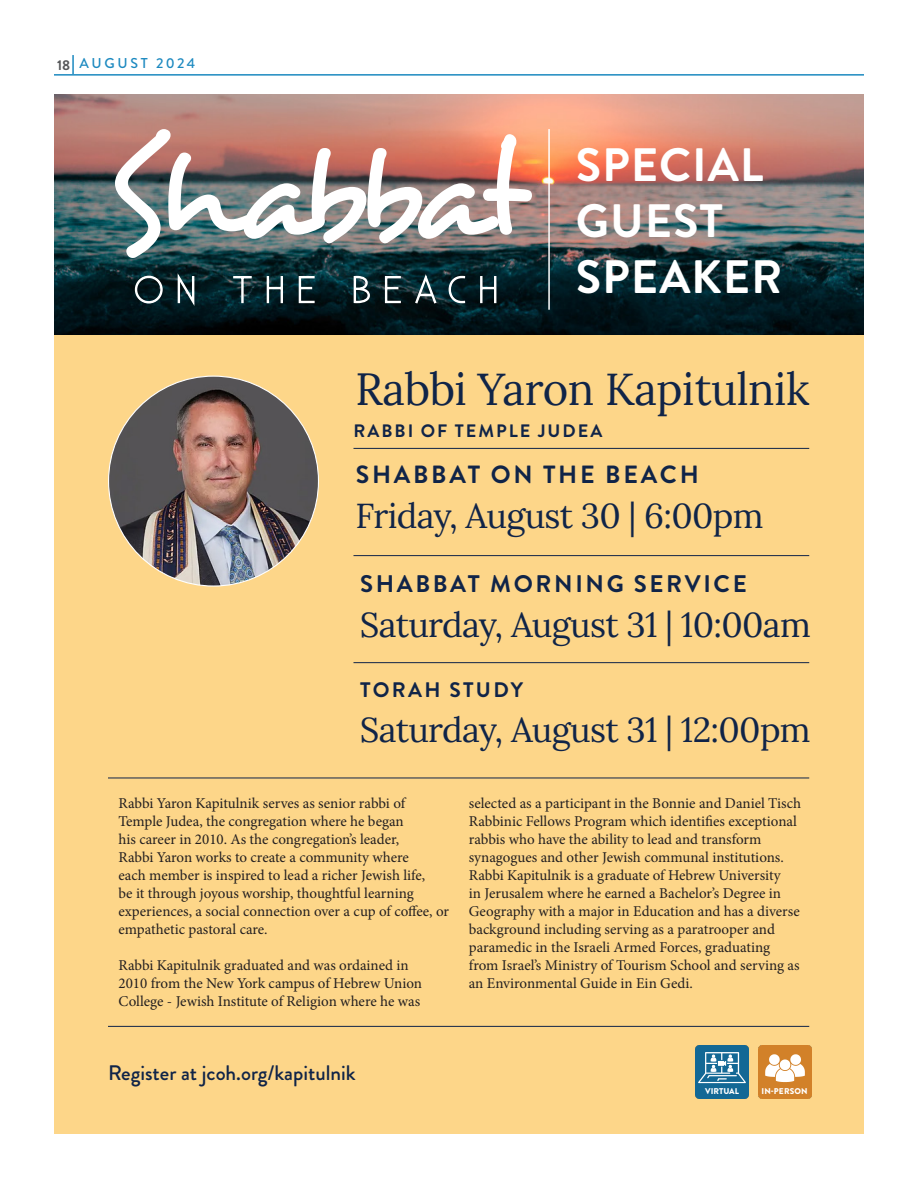
<style>
.page{position:relative;width:918px;height:1188px;background:#fff}
.page>*{position:absolute;margin:0;border:0;box-sizing:border-box;transform-origin:0 0}
.t1{font:700 46.8px "Brandon Grotesque";letter-spacing:.02em;color:#fff}
.t2{font:45px "Lora";letter-spacing:-.01em;color:#102448}
.t3{font:34.5px "Lora";letter-spacing:-.02em;color:#102448}
.t4{font:700 24.9px "Brandon Grotesque";letter-spacing:.11em;color:#102448}
.t5{font:700 24px "Brandon Grotesque";letter-spacing:.11em;color:#102448}
.Date{font:500 21px "Brandon Grotesque";color:#102448}
.t6{font:700 21px "Brandon Grotesque";letter-spacing:.11em;color:#102448}
.t7{font:700 18px "Brandon Grotesque";letter-spacing:.11em;color:#102448}
.t8{font:15px/18px "Minion Pro";color:#231f20}
.t9{font:500 14.25px "Brandon Grotesque";letter-spacing:.185em;color:#1c89c0}
.t10{font:900 8.4px "Brandon Grotesque";letter-spacing:.01em;color:#fff}
.s1{font-weight:700;color:#57585a}
</style>
<div class="page">
<svg style="left:72px;top:55px;width:2px;height:19px"></svg>
<hr style="left:54px;top:74px;width:810px;height:2px;background:#1c89c0">
<div style="left:54px;top:130px;width:810px;height:1004px;background:#fdd689"></div>
<img style="left:54px;top:94px;width:810px;height:240px">
<img style="left:696px;top:1045px;width:53px;height:53px">
<img style="left:758px;top:1045px;width:53px;height:53px">
<img style="left:109px;top:376px;width:209px;height:210px;border-radius:105px">
<hr style="left:108px;top:778px;width:701px;height:1px;background:#102448">
<img style="left:115px;top:129px;width:417px;height:129px">
<svg style="left:134px;top:275px;width:29px;height:29px"></svg>
<svg style="left:177px;top:271px;width:18px;height:37px"></svg>
<svg style="left:233px;top:275px;width:19px;height:29px"></svg>
<svg style="left:266px;top:275px;width:18px;height:29px"></svg>
<svg style="left:298px;top:275px;width:17px;height:29px"></svg>
<svg style="left:353px;top:275px;width:18px;height:29px"></svg>
<svg style="left:384px;top:275px;width:17px;height:29px"></svg>
<svg style="left:414px;top:274px;width:23px;height:30px"></svg>
<svg style="left:448px;top:275px;width:18px;height:29px"></svg>
<svg style="left:479px;top:275px;width:18px;height:29px"></svg>
<hr style="left:548px;top:129px;width:2px;height:181px;background:#fff">
<hr style="left:108px;top:1026px;width:701px;height:1px;background:#102448">
<hr style="left:353px;top:448px;width:456px;height:1px;background:#102448">
<hr style="left:353px;top:555px;width:456px;height:1px;background:#102448">
<hr style="left:353px;top:662px;width:456px;height:1px;background:#102448">
<p class="t9" style="left:57px;top:53px;width:140px"><span class="s1">18</span> AUGUST 2024</p>
<p class="t1" style="left:576px;top:132px;width:189px">SPECIAL</p>
<p class="t1" style="left:576px;top:188px;width:149px">GUEST</p>
<p class="t1" style="left:576px;top:244px;width:208px">SPEAKER</p>
<p class="t2" style="left:356px;top:355px;width:455px">Rabbi Yaron Kapitulnik</p>
<p class="t7" style="left:354px;top:419px;width:250px">RABBI OF TEMPLE JUDEA</p>
<p class="t4" style="left:356px;top:457px;width:344px">SHABBAT ON THE BEACH</p>
<p class="t3" style="left:356px;top:489px;width:410px">Friday, August 30 | 6:00pm</p>
<p class="t5" style="left:360px;top:567px;width:388px">SHABBAT MORNING SERVICE</p>
<p class="t3" style="left:360px;top:599px;width:452px">Saturday, August 31 | 10:00am</p>
<p class="t6" style="left:360px;top:676px;width:165px">TORAH STUDY</p>
<p class="t3" style="left:360px;top:704px;width:452px">Saturday, August 31 | 12:00pm</p>
<p class="t8" style="left:118px;top:795px;width:332px">Rabbi Yaron Kapitulnik serves as senior rabbi of Temple Judea, the congregation where he began<br>his career in 2010. As the congregation’s leader,<br>Rabbi Yaron works to create a community where<br>each member is inspired to lead a richer Jewish life,<br>be it through joyous worship, thoughtful learning experiences, a social connection over a cup of coffee, or empathetic pastoral care.</p>
<p class="t8" style="left:118px;top:957px;width:305px">Rabbi Kapitulnik graduated and was ordained in<br>2010 from the New York campus of Hebrew Union<br>College - Jewish Institute of Religion where he was</p>
<p class="t8" style="left:469px;top:795px;width:334px">selected as a participant in the Bonnie and Daniel Tisch Rabbinic Fellows Program which identifies exceptional rabbis who have the ability to lead and transform synagogues and other Jewish communal institutions.<br>Rabbi Kapitulnik is a graduate of Hebrew University<br>in Jerusalem where he earned a Bachelor’s Degree in Geography with a major in Education and has a diverse background including serving as a paratrooper and paramedic in the Israeli Armed Forces, graduating from Israel’s Ministry of Tourism School and serving as an Environmental Guide in Ein Gedi.</p>
<p class="Date" style="left:108px;top:1059px;width:249px">Register at jcoh.org/kapitulnik</p>
<p class="t10" style="left:705px;top:1085px;width:35px">VIRTUAL</p>
<p class="t10" style="left:762px;top:1085px;width:48px">IN-PERSON</p>
</div>
